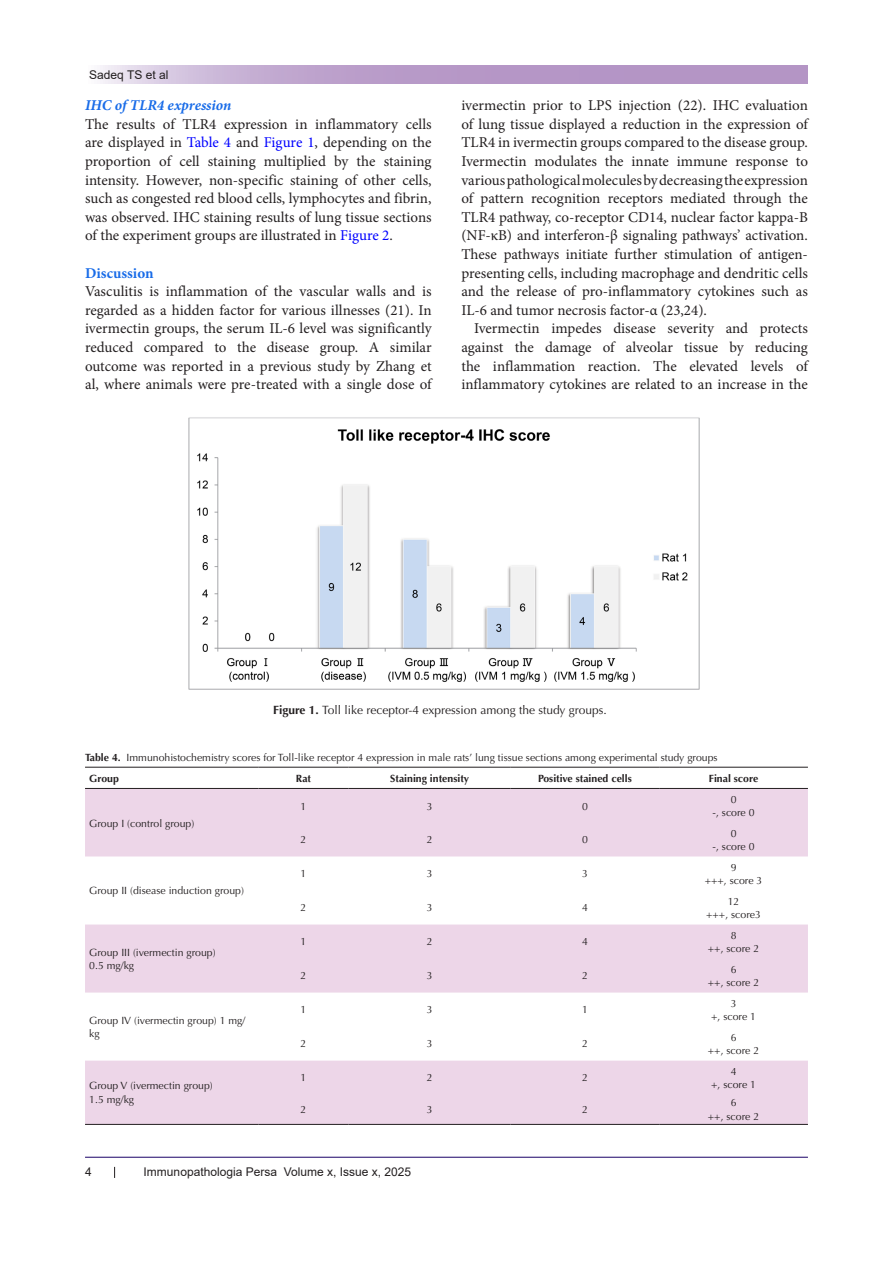
<style>
.page{position:relative;width:893px;height:1263px;background:#fff}
.page>*{position:absolute;margin:0;border:0;box-sizing:border-box;transform-origin:0 0}
.t1{font:15px/18.6px "Minion Pro";color:#231f20;text-align:justify}
.t2{font:italic 700 15px "Minion Pro";color:#196ce8}
.t3{font:700 15px "Minion Pro";color:#196ce8}
.t4{font:12px "Optima LT Std";color:#231f20}
.t5{font:12px "Arial";color:#231f20}
.t6{font:10.5px/13.5px "Optima LT Std";color:#231f20}
.t7{font:700 10.5px "Optima LT Std";color:#231f20}
.s1{color:#00f}
.s2{font-weight:700}
</style>
<div class="page">
<svg style="left:100px;top:66px;width:708px;height:18px;background:#bea3cd"></svg>
<hr style="left:85px;top:1157px;width:723px;height:1px;background:#190066">
<svg style="left:85px;top:789px;width:723px;height:335px;fill:#edd6e8"></svg>
<hr style="left:85px;top:767px;width:173px;height:1px;background:#231f20">
<hr style="left:258px;top:767px;width:91px;height:1px;background:#231f20">
<hr style="left:349px;top:767px;width:162px;height:1px;background:#231f20">
<hr style="left:511px;top:767px;width:148px;height:1px;background:#231f20">
<hr style="left:659px;top:767px;width:149px;height:1px;background:#231f20">
<hr style="left:85px;top:788px;width:173px;height:1px;background:#231f20">
<hr style="left:258px;top:788px;width:91px;height:1px;background:#231f20">
<hr style="left:349px;top:788px;width:162px;height:1px;background:#231f20">
<hr style="left:511px;top:788px;width:148px;height:1px;background:#231f20">
<hr style="left:659px;top:788px;width:149px;height:1px;background:#231f20">
<hr style="left:85px;top:1124px;width:173px;height:1px;background:#231f20">
<hr style="left:258px;top:1124px;width:91px;height:1px;background:#231f20">
<hr style="left:349px;top:1124px;width:162px;height:1px;background:#231f20">
<hr style="left:511px;top:1124px;width:148px;height:1px;background:#231f20">
<hr style="left:659px;top:1124px;width:149px;height:1px;background:#231f20">
<img style="left:188px;top:417px;width:512px;height:273px">
<p class="t5" style="left:89px;top:66px;width:81px">Sadeq TS et al</p>
<p class="t2" style="left:85px;top:95px;width:148px">IHC of TLR4 expression</p>
<p class="t1" style="left:85px;top:115px;width:348px">The results of TLR4 expression in inflammatory cells are displayed in <span class="s1">Table 4</span> and <span class="s1">Figure 1</span>, depending on the proportion of cell staining multiplied by the staining intensity. However, non-specific staining of other cells, such as congested red blood cells, lymphocytes and fibrin, was observed. IHC staining results of lung tissue sections of the experiment groups are illustrated in <span class="s1">Figure 2</span>.</p>
<p class="t3" style="left:85px;top:262px;width:70px">Discussion</p>
<p class="t1" style="left:85px;top:282px;width:348px">Vasculitis is inflammation of the vascular walls and is regarded as a hidden factor for various illnesses (21). In ivermectin groups, the serum IL-6 level was significantly reduced compared to the disease group. A similar outcome was reported in a previous study by Zhang et al, where animals were pre-treated with a single dose of</p>
<p class="t1" style="left:461px;top:96px;width:348px">ivermectin prior to LPS injection (22). IHC evaluation of lung tissue displayed a reduction in the expression of TLR4 in ivermectin groups compared to the disease group.<br>Ivermectin modulates the innate immune response to various pathological molecules by decreasing the expression of pattern recognition receptors mediated through the TLR4 pathway, co-receptor CD14, nuclear factor kappa-B (NF-κB) and interferon-β signaling pathways’ activation.<br>These pathways initiate further stimulation of antigen&shy;presenting cells, including macrophage and dendritic cells and the release of pro-inflammatory cytokines such as IL-6 and tumor necrosis factor-α (23,24).</p>
<p class="t1" style="left:461px;top:319px;width:348px;text-indent:13px">Ivermectin impedes disease severity and protects against the damage of alveolar tissue by reducing the inflammation reaction. The elevated levels of inflammatory cytokines are related to an increase in the</p>
<p class="t4" style="left:273px;top:703px;width:335px"><span class="s2">Figure 1.</span> Toll like receptor-4 expression among the study groups.</p>
<p class="t6" style="left:85px;top:751px;width:634px"><span class="s2">Table 4.</span> Immunohistochemistry scores for Toll-like receptor 4 expression in male rats’ lung tissue sections among experimental study groups</p>
<p class="t7" style="left:89px;top:772px;width:31px">Group</p>
<p class="t7" style="left:296px;top:772px;width:17px">Rat</p>
<p class="t7" style="left:390px;top:772px;width:80px">Staining intensity</p>
<p class="t7" style="left:538px;top:772px;width:95px">Positive stained cells</p>
<p class="t7" style="left:709px;top:772px;width:51px">Final score</p>
<p class="t6" style="left:89px;top:816px;width:107px">Group I (control group)</p>
<p class="t6" style="left:731px;top:792px;width:7px">0</p>
<p class="t6" style="left:713px;top:806px;width:44px">-, score 0</p>
<p class="t6" style="left:301px;top:799px;width:7px">1</p>
<p class="t6" style="left:427px;top:799px;width:7px">3</p>
<p class="t6" style="left:582px;top:799px;width:7px">0</p>
<p class="t6" style="left:731px;top:826px;width:7px">0</p>
<p class="t6" style="left:713px;top:840px;width:44px">-, score 0</p>
<p class="t6" style="left:301px;top:833px;width:7px">2</p>
<p class="t6" style="left:427px;top:833px;width:7px">2</p>
<p class="t6" style="left:582px;top:833px;width:7px">0</p>
<p class="t6" style="left:89px;top:884px;width:156px">Group II (disease induction group)</p>
<p class="t6" style="left:89px;top:945px;width:128px">Group III (ivermectin group)</p>
<p class="t6" style="left:89px;top:959px;width:46px">0.5 mg/kg</p>
<p class="t6" style="left:89px;top:1013px;width:158px">Group IV (ivermectin group) 1 mg/ kg</p>
<p class="t6" style="left:89px;top:1079px;width:125px">Group V (ivermectin group)</p>
<p class="t6" style="left:89px;top:1093px;width:46px">1.5 mg/kg</p>
<p class="t6" style="left:301px;top:867px;width:7px">1</p>
<p class="t6" style="left:427px;top:867px;width:7px">3</p>
<p class="t6" style="left:582px;top:867px;width:7px">3</p>
<p class="t6" style="left:301px;top:901px;width:7px">2</p>
<p class="t6" style="left:427px;top:901px;width:7px">3</p>
<p class="t6" style="left:582px;top:901px;width:7px">4</p>
<p class="t6" style="left:301px;top:935px;width:7px">1</p>
<p class="t6" style="left:427px;top:935px;width:7px">2</p>
<p class="t6" style="left:582px;top:935px;width:7px">4</p>
<p class="t6" style="left:301px;top:969px;width:7px">2</p>
<p class="t6" style="left:427px;top:969px;width:7px">3</p>
<p class="t6" style="left:582px;top:969px;width:7px">2</p>
<p class="t6" style="left:301px;top:1003px;width:7px">1</p>
<p class="t6" style="left:427px;top:1003px;width:7px">3</p>
<p class="t6" style="left:582px;top:1003px;width:7px">1</p>
<p class="t6" style="left:301px;top:1037px;width:7px">2</p>
<p class="t6" style="left:427px;top:1037px;width:7px">3</p>
<p class="t6" style="left:582px;top:1037px;width:7px">2</p>
<p class="t6" style="left:301px;top:1071px;width:7px">1</p>
<p class="t6" style="left:427px;top:1071px;width:7px">2</p>
<p class="t6" style="left:582px;top:1071px;width:7px">2</p>
<p class="t6" style="left:301px;top:1103px;width:7px">2</p>
<p class="t6" style="left:427px;top:1103px;width:7px">3</p>
<p class="t6" style="left:582px;top:1103px;width:7px">2</p>
<p class="t5" style="left:85px;top:1163px;width:8px">4</p>
<p class="t5" style="left:144px;top:1163px;width:269px">Immunopathologia Persa Volume x, Issue x, 2025</p>
<p class="t6" style="left:731px;top:860px;width:7px">9</p>
<p class="t6" style="left:705px;top:874px;width:59px">+++, score 3</p>
<p class="t6" style="left:728px;top:894px;width:13px">12</p>
<p class="t6" style="left:706px;top:908px;width:56px">+++, score3</p>
<p class="t6" style="left:731px;top:928px;width:7px">8</p>
<p class="t6" style="left:708px;top:942px;width:53px">++, score 2</p>
<p class="t6" style="left:731px;top:962px;width:7px">6</p>
<p class="t6" style="left:708px;top:976px;width:53px">++, score 2</p>
<p class="t6" style="left:731px;top:996px;width:7px">3</p>
<p class="t6" style="left:711px;top:1010px;width:46px">+, score 1</p>
<p class="t6" style="left:731px;top:1030px;width:7px">6</p>
<p class="t6" style="left:708px;top:1044px;width:53px">++, score 2</p>
<p class="t6" style="left:731px;top:1064px;width:7px">4</p>
<p class="t6" style="left:711px;top:1078px;width:46px">+, score 1</p>
<p class="t6" style="left:731px;top:1096px;width:7px">6</p>
<p class="t6" style="left:708px;top:1110px;width:53px">++, score 2</p>
</div>
